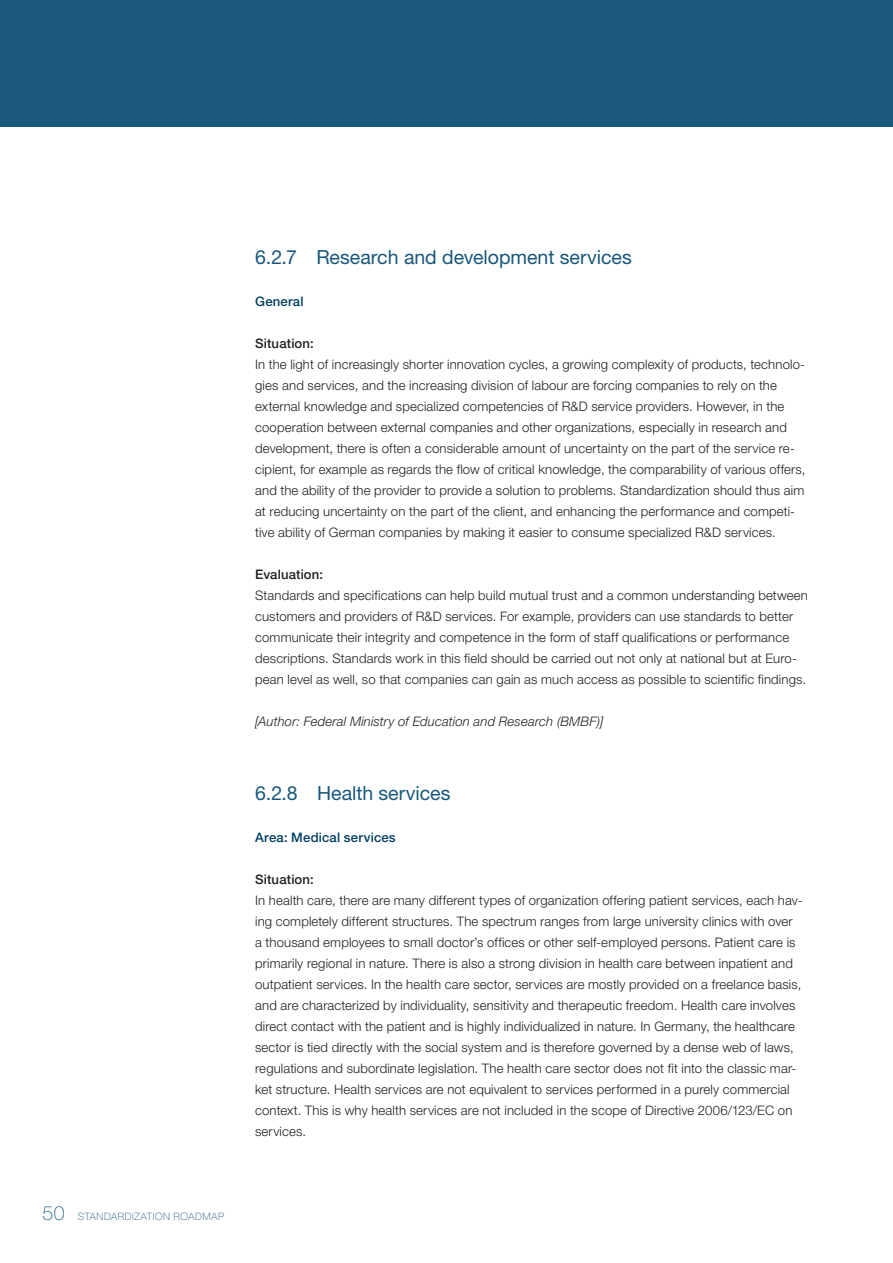
<style>
.page{position:relative;width:893px;height:1263px;background:#fff}
.page>*{position:absolute;margin:0;border:0;box-sizing:border-box;transform-origin:0 0}
.Headline_Copytext{font:19.5px "Helvetica Neue LT Pro";color:#19587b}
.Copytext{font:300 13.2px/21px "Helvetica Neue LT Pro";letter-spacing:.01em;color:#231f20}
.Autor{font:italic 300 13.2px "Helvetica Neue";letter-spacing:.01em;color:#231f20}
.Copy_Medium_ohne_LZ{font:500 13.2px "Helvetica Neue";letter-spacing:.01em;color:#231f20}
.Copy_Medium{font:500 13.2px "Helvetica Neue";letter-spacing:.015em;color:#004064}
.t1{font:100 10.2px "Helvetica Neue LT Pro";letter-spacing:.065em;color:#19587b}
.s1{font-family:"Helvetica Neue";font-size:19.5px}
</style>
<div class="page">
<div style="left:0;top:0;width:893px;height:126px;background:#19587b"></div>
<p class="t1" style="left:43px;top:1210px;width:183px"><span class="s1">50</span> STANDARDIZATION ROADMAP</p>
<p class="Headline_Copytext" style="left:255px;top:245px;width:378px">6.2.7 Research and development services</p>
<p class="Copy_Medium" style="left:255px;top:293px;width:50px">General</p>
<p class="Copy_Medium_ohne_LZ" style="left:255px;top:335px;width:60px">Situation:</p>
<p class="Copytext" style="left:255px;top:354px;width:552px">In the light of increasingly shorter innovation cycles, a growing complexity of products, technolo&shy;gies and services, and the increasing division of labour are forcing companies to rely on the external knowledge and specialized competencies of R&amp;D service providers. However, in the cooperation between external companies and other organizations, especially in research and development, there is often a considerable amount of uncertainty on the part of the service re&shy;cipient, for example as regards the flow of critical knowledge, the comparability of various offers, and the ability of the provider to provide a solution to problems. Standardization should thus aim at reducing uncertainty on the part of the client, and enhancing the performance and competi&shy;tive ability of German companies by making it easier to consume specialized R&amp;D services.</p>
<p class="Copy_Medium_ohne_LZ" style="left:255px;top:566px;width:70px">Evaluation:</p>
<p class="Copytext" style="left:255px;top:585px;width:554px">Standards and specifications can help build mutual trust and a common understanding between customers and providers of R&amp;D services. For example, providers can use standards to better communicate their integrity and competence in the form of staff qualifications or performance descriptions. Standards work in this field should be carried out not only at national but at Euro&shy;pean level as well, so that companies can gain as much access as possible to scientific findings.</p>
<p class="Autor" style="left:255px;top:713px;width:349px">[Author: Federal Ministry of Education and Research (BMBF)]</p>
<p class="Headline_Copytext" style="left:255px;top:781px;width:197px">6.2.8 Health services</p>
<p class="Copy_Medium" style="left:255px;top:829px;width:142px">Area: Medical services</p>
<p class="Copy_Medium_ohne_LZ" style="left:255px;top:871px;width:60px">Situation:</p>
<p class="Copytext" style="left:255px;top:889px;width:549px">In health care, there are many different types of organization offering patient services, each hav&shy;ing completely different structures. The spectrum ranges from large university clinics with over<br>a thousand employees to small doctor’s offices or other self-employed persons. Patient care is primarily regional in nature. There is also a strong division in health care between inpatient and outpatient services. In the health care sector, services are mostly provided on a freelance basis, and are characterized by individuality, sensitivity and therapeutic freedom. Health care involves direct contact with the patient and is highly individualized in nature. In Germany, the healthcare sector is tied directly with the social system and is therefore governed by a dense web of laws, regulations and subordinate legislation. The health care sector does not fit into the classic mar&shy;ket structure. Health services are not equivalent to services performed in a purely commercial context. This is why health services are not included in the scope of Directive 2006/123/EC on services.</p>
</div>
